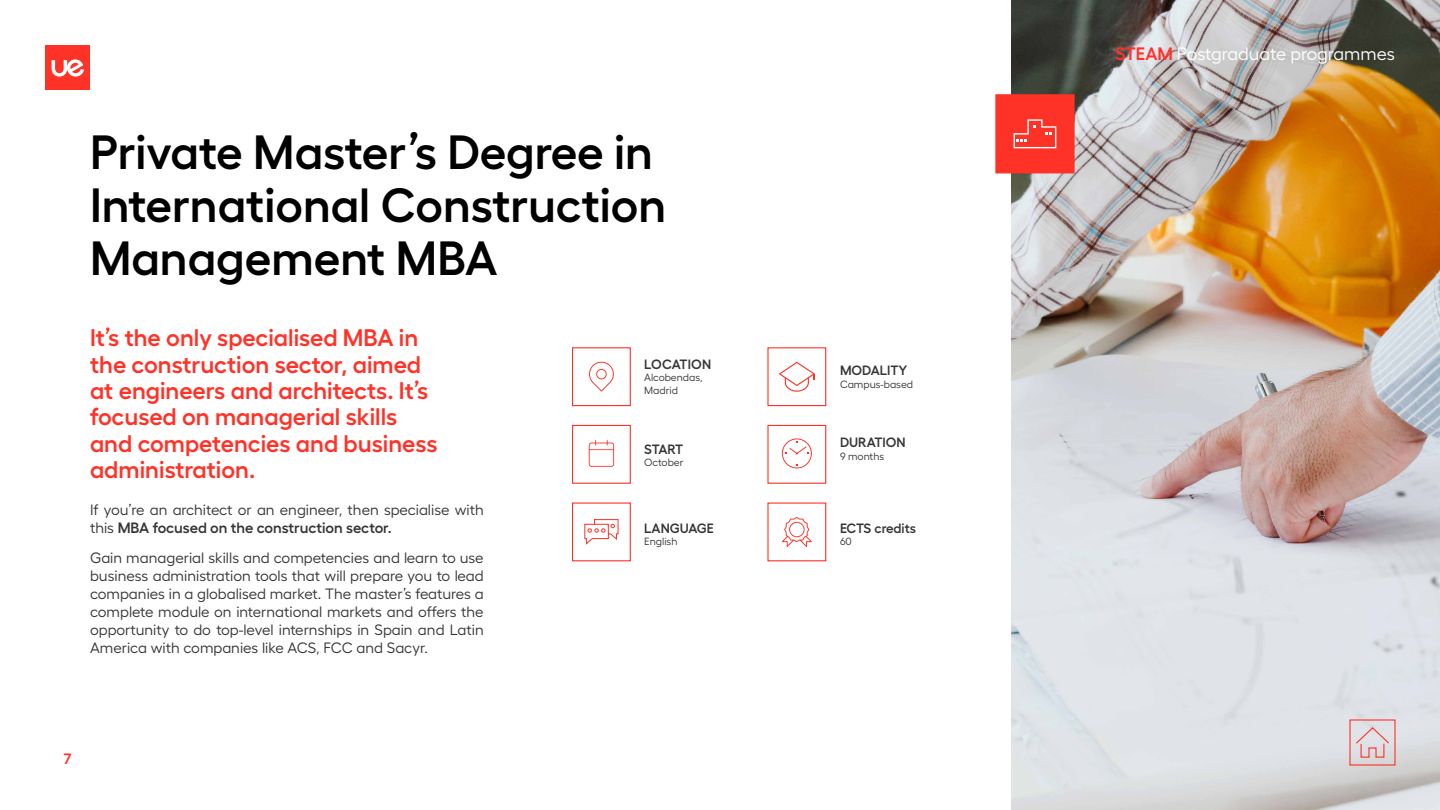
<style>
.page{position:relative;width:1440px;height:810px;background:#fff}
.page>*{position:absolute;margin:0;border:0;box-sizing:border-box;transform-origin:0 0}
.t1{font:600 48px/53.2px "Hellix";color:#000}
.t2{font:600 24px/26.4px "Hellix";color:#ff3228}
.t3{font:18px "Hellix";color:#fff}
.t4{font:15px/18px "Hellix";color:#353535}
.t5{font:600 15px "Hellix";color:#ff3228}
.t6{font:600 13.5px "Hellix";color:#353535}
.t7{font:10.5px/12.6px "Hellix";color:#353535}
.s1{font-weight:600}
.s2{font-weight:600;color:#ff3228}
</style>
<div class="page">
<img style="left:1011px;top:0;width:429px;height:810px">
<div style="left:996px;top:94px;width:78px;height:79px;background:#ff3228;border:1px solid #ff3228"></div>
<svg style="left:1014px;top:119px;width:42px;height:29px"></svg>
<div style="left:572px;top:347px;width:59px;height:59px;border:1px solid #ff3228"></div>
<div style="left:767px;top:347px;width:59px;height:59px;border:1px solid #ff3228"></div>
<div style="left:572px;top:425px;width:59px;height:59px;border:1px solid #ff3228"></div>
<div style="left:767px;top:425px;width:59px;height:59px;border:1px solid #ff3228"></div>
<svg style="left:589px;top:362px;width:25px;height:30px"></svg>
<svg style="left:589px;top:440px;width:25px;height:27px"></svg>
<div style="left:572px;top:503px;width:59px;height:58px;border:1px solid #ff3228"></div>
<div style="left:767px;top:503px;width:59px;height:58px;border:1px solid #ff3228"></div>
<svg style="left:584px;top:519px;width:35px;height:26px"></svg>
<svg style="left:782px;top:517px;width:30px;height:30px"></svg>
<svg style="left:782px;top:438px;width:30px;height:30px"></svg>
<svg style="left:779px;top:362px;width:36px;height:30px"></svg>
<div style="left:45px;top:45px;width:45px;height:45px;background:#ff3228"></div>
<svg style="left:52px;top:59px;width:32px;height:18px"></svg>
<svg style="left:1349px;top:719px;width:47px;height:47px;background:#e1c4c6"></svg>
<h1 class="t1" style="left:90px;top:120px;width:578px">Private Master’s Degree in<br>International Construction<br>Management MBA</h1>
<h2 class="t2" style="left:90px;top:322px;width:349px">It’s the only specialised MBA in the construction sector, aimed at engineers and architects. It’s focused on managerial skills and competencies and business administration.</h2>
<p class="t4" style="left:90px;top:499px;width:395px">If you’re an architect or an engineer, then specialise with this <span class="s1">MBA focused on the construction sector.</span></p>
<p class="t4" style="left:90px;top:547px;width:395px;text-align:justify">Gain managerial skills and competencies and learn to use business administration tools that will prepare you to lead companies in a globalised market. The master’s features a complete module on international markets and offers the opportunity to do top-level internships in Spain and Latin America with companies like ACS, FCC and Sacyr.</p>
<p class="t6" style="left:644px;top:353px;width:68px">LOCATION</p>
<p class="t7" style="left:644px;top:370px;width:60px">Alcobendas,<br>Madrid</p>
<p class="t6" style="left:644px;top:438px;width:40px">START</p>
<p class="t7" style="left:644px;top:455px;width:41px">October</p>
<p class="t6" style="left:644px;top:517px;width:71px">LANGUAGE</p>
<p class="t7" style="left:644px;top:534px;width:35px">English</p>
<p class="t5" style="left:64px;top:747px;width:9px">7</p>
<p class="t6" style="left:840px;top:360px;width:69px">MODALITY</p>
<p class="t7" style="left:840px;top:377px;width:75px">Campus-based</p>
<p class="t6" style="left:840px;top:432px;width:67px">DURATION</p>
<p class="t7" style="left:840px;top:449px;width:46px">9 months</p>
<p class="t6" style="left:840px;top:517px;width:78px">ECTS credits</p>
<p class="t7" style="left:840px;top:534px;width:13px">60</p>
<p class="t3" style="left:1115px;top:40px;width:281px"><span class="s2">STEAM</span> Postgraduate programmes</p>
</div>
